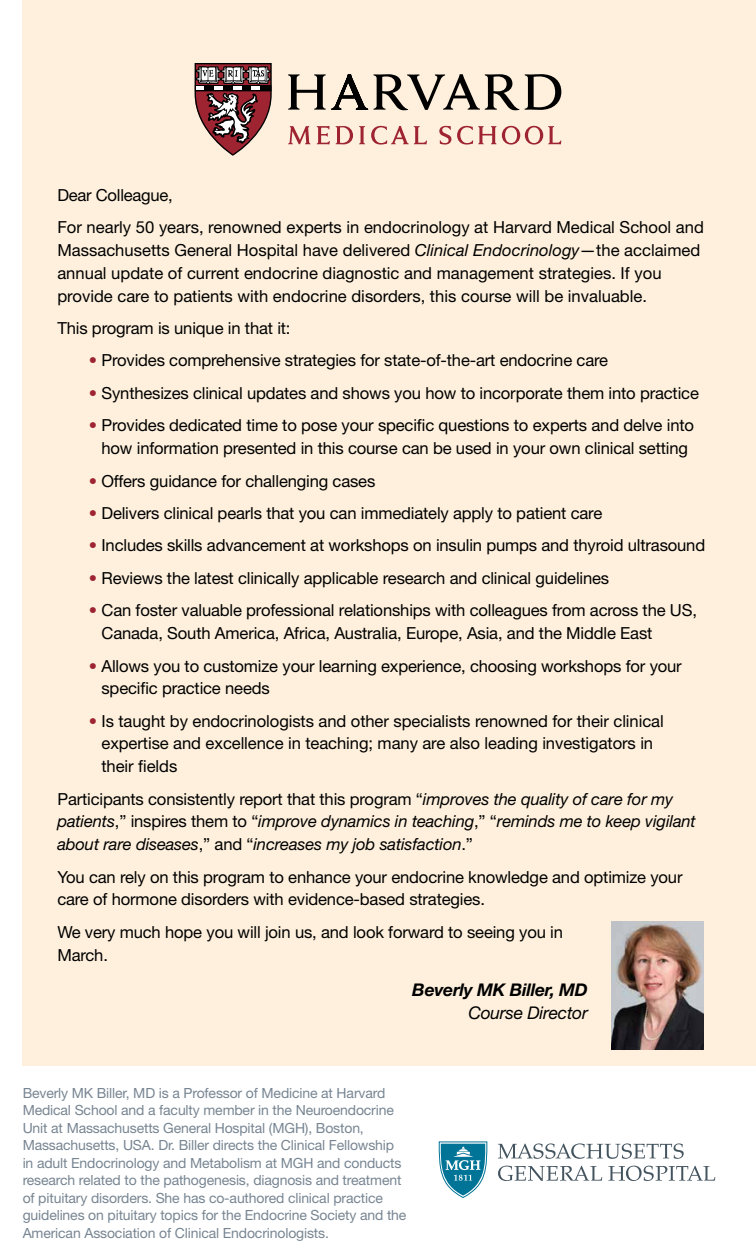
<style>
.page{position:relative;width:756px;height:1260px;background:#fff}
.page>*{position:absolute;margin:0;border:0;box-sizing:border-box;transform-origin:0 0}
.t1{font:italic 700 17.5px "Helvetica Neue LT Std";letter-spacing:-.015em;color:#000}
.t2{font:italic 17.5px "Helvetica Neue LT Std";letter-spacing:-.015em;color:#000}
.t3{font:16.62px/22.8px "Helvetica Neue LT Std";letter-spacing:-.01em;color:#000}
.t4{font:italic 16.62px/22.8px "Helvetica Neue LT Std";letter-spacing:-.01em;color:#000}
.t5{font:14px/17.5px "Helvetica Neue LT Std";letter-spacing:-.01em;color:#778592}
.s1{font-style:italic}
.s2{color:#9e2432}
.s3{font-style:normal}
</style>
<div class="page">
<div style="left:23px;top:0;width:733px;height:1066px;background:#fef0dc"></div>
<svg style="left:288px;top:74px;width:273px;height:36px"></svg>
<svg style="left:288px;top:126px;width:273px;height:19px"></svg>
<svg style="left:195px;top:63px;width:77px;height:93px"></svg>
<img style="left:612px;top:921px;width:91px;height:129px">
<svg style="left:439px;top:1141px;width:48px;height:57px"></svg>
<svg style="left:498px;top:1166px;width:104px;height:15px"></svg>
<svg style="left:608px;top:1166px;width:107px;height:15px"></svg>
<svg style="left:498px;top:1143px;width:186px;height:16px"></svg>
<p class="t3" style="left:57px;top:179px;width:648px;line-height:32.4px">Dear Colleague,<br>For nearly 50 years, renowned experts in endocrinology at Harvard Medical School and</p>
<p class="t3" style="left:57px;top:239px;width:644px">Massachusetts General Hospital have delivered <span class="s1">Clinical Endocrinology</span>—the acclaimed annual update of current endocrine diagnostic and management strategies. If you provide care to patients with endocrine disorders, this course will be invaluable.</p>
<p class="t3" style="left:57px;top:316px;width:235px">This program is unique in that it:</p>
<p class="t3" style="left:89px;top:349px;width:521px"><span class="s2">•</span> Provides comprehensive strategies for state-of-the-art endocrine care</p>
<p class="t3" style="left:89px;top:381px;width:612px"><span class="s2">•</span> Synthesizes clinical updates and shows you how to incorporate them into practice</p>
<p class="t3" style="left:89px;top:414px;width:607px;text-align:center"><span class="s2">•</span> Provides dedicated time to pose your specific questions to experts and delve into how information presented in this course can be used in your own clinical setting</p>
<p class="t3" style="left:89px;top:469px;width:288px"><span class="s2">•</span> Offers guidance for challenging cases</p>
<p class="t3" style="left:89px;top:501px;width:515px"><span class="s2">•</span> Delivers clinical pearls that you can immediately apply to patient care</p>
<p class="t3" style="left:89px;top:534px;width:618px"><span class="s2">•</span> Includes skills advancement at workshops on insulin pumps and thyroid ultrasound</p>
<p class="t3" style="left:89px;top:566px;width:522px"><span class="s2">•</span> Reviews the latest clinically applicable research and clinical guidelines</p>
<p class="t3" style="left:102px;top:599px;width:597px;text-indent:-13px"><span class="s2">•</span> Can foster valuable professional relationships with colleagues from across the US,<br>Canada, South America, Africa, Australia, Europe, Asia, and the Middle East</p>
<p class="t3" style="left:102px;top:654px;width:582px;text-indent:-13px"><span class="s2">•</span> Allows you to customize your learning experience, choosing workshops for your specific practice needs</p>
<p class="t3" style="left:102px;top:709px;width:564px;text-indent:-13px"><span class="s2">•</span> Is taught by endocrinologists and other specialists renowned for their clinical expertise and excellence in teaching; many are also leading investigators in their fields</p>
<p class="t4" style="left:57px;top:787px;width:640px"><span class="s3">Participants consistently report that this program “</span>improves the quality of care for my patients<span class="s3">,” inspires them to “</span>improve dynamics in teaching<span class="s3">,” “</span>reminds me to keep vigilant about rare diseases<span class="s3">,” and “</span>increases my job satisfaction<span class="s3">.”</span></p>
<p class="t3" style="left:57px;top:865px;width:627px">You can rely on this program to enhance your endocrine knowledge and optimize your care of hormone disorders with evidence-based strategies.</p>
<p class="t3" style="left:57px;top:920px;width:507px">We very much hope you will join us, and look forward to seeing you in<br>March.</p>
<p class="t1" style="left:412px;top:979px;width:177px">Beverly MK Biller, MD</p>
<p class="t2" style="left:468px;top:1002px;width:121px">Course Director</p>
<p class="t5" style="left:23px;top:1084px;width:385px">Beverly MK Biller, MD is a Professor of Medicine at Harvard Medical School and a faculty member in the Neuroendocrine Unit at Massachusetts General Hospital (MGH), Boston, Massachusetts, USA. Dr. Biller directs the Clinical Fellowship in adult Endocrinology and Metabolism at MGH and conducts research related to the pathogenesis, diagnosis and treatment of pituitary disorders. She has co-authored clinical practice guidelines on pituitary topics for the Endocrine Society and the American Association of Clinical Endocrinologists.</p>
</div>
